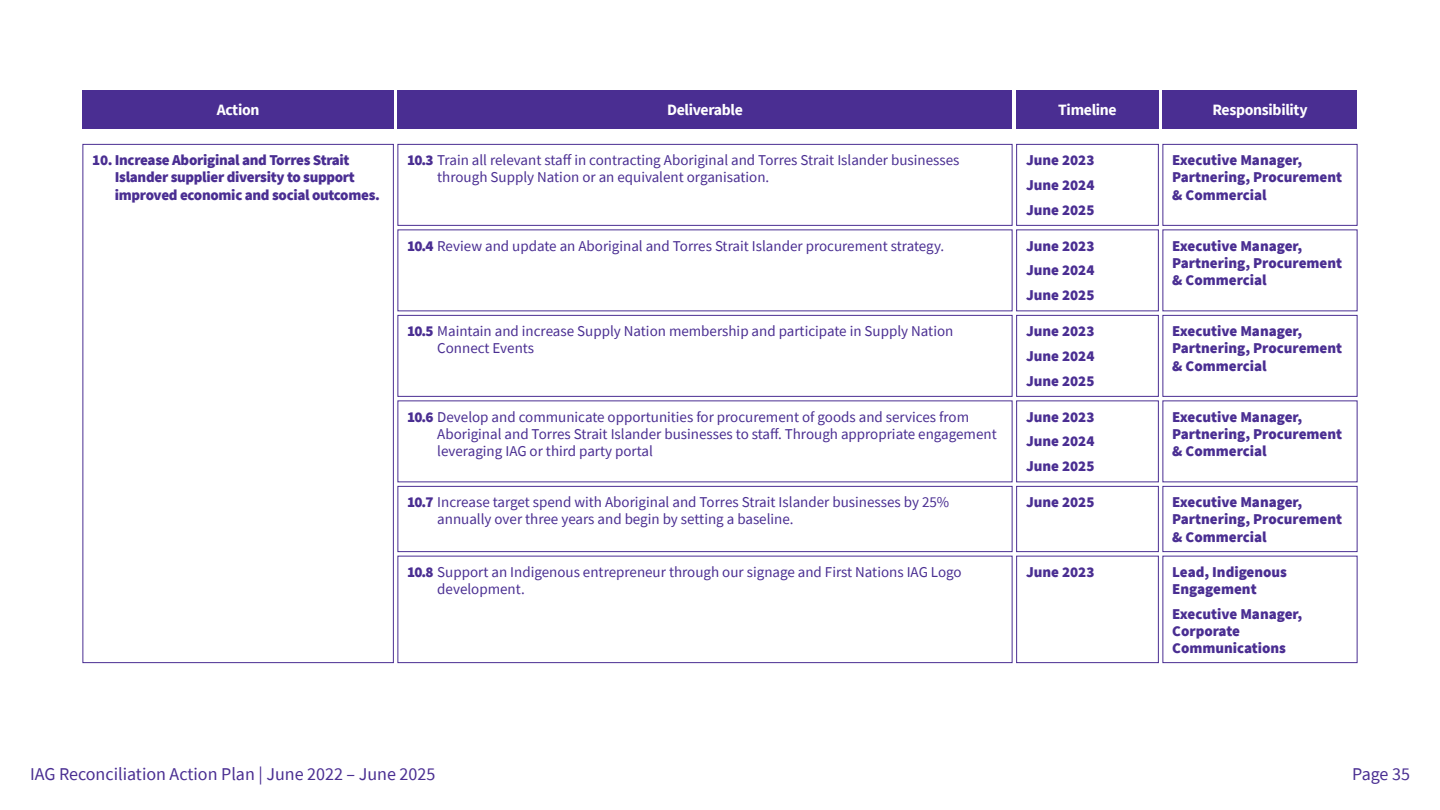
<style>
.page{position:relative;width:1440px;height:810px;background:#fff}
.page>*{position:absolute;margin:0;border:0;box-sizing:border-box;transform-origin:0 0}
.t1{font:18px "Source Sans Pro";color:#4a2e92}
.body_copy{font:700 15.75px "Source Sans Pro";letter-spacing:-.02em;color:#fff}
.body_copy-2{font:15px/17.2px "Source Sans Pro";color:#4a2e92}
.body_copy-3{font:900 15px/17.2px "Source Sans Pro";color:#4a2e92}
.body_copy-4{font:900 15px/17.2px "Source Sans Pro";letter-spacing:-.02em;color:#4a2e92}
.s1{font-weight:900}
</style>
<div class="page">
<div style="left:398px;top:90px;width:614px;height:39px;background:#4a2e92"></div>
<div style="left:1016px;top:90px;width:143px;height:39px;background:#4a2e92"></div>
<div style="left:1162px;top:90px;width:196px;height:39px;background:#4a2e92"></div>
<div style="left:82px;top:90px;width:312px;height:39px;background:#4a2e92"></div>
<div style="left:82px;top:144px;width:312px;height:519px;border:1px solid #4a2e92"></div>
<div style="left:398px;top:144px;width:614px;height:82px;border:1px solid #4a2e92"></div>
<div style="left:398px;top:315px;width:614px;height:82px;border:1px solid #4a2e92"></div>
<div style="left:398px;top:486px;width:614px;height:66px;border:1px solid #4a2e92"></div>
<div style="left:398px;top:556px;width:614px;height:107px;border:1px solid #4a2e92"></div>
<div style="left:1016px;top:144px;width:143px;height:82px;border:1px solid #4a2e92"></div>
<div style="left:1016px;top:230px;width:143px;height:81px;border:1px solid #4a2e92"></div>
<div style="left:1016px;top:315px;width:143px;height:82px;border:1px solid #4a2e92"></div>
<div style="left:1016px;top:400px;width:143px;height:82px;border:1px solid #4a2e92"></div>
<div style="left:1016px;top:486px;width:143px;height:66px;border:1px solid #4a2e92"></div>
<div style="left:1016px;top:556px;width:143px;height:107px;border:1px solid #4a2e92"></div>
<div style="left:1162px;top:144px;width:196px;height:82px;border:1px solid #4a2e92"></div>
<div style="left:1162px;top:315px;width:196px;height:82px;border:1px solid #4a2e92"></div>
<div style="left:1162px;top:486px;width:196px;height:66px;border:1px solid #4a2e92"></div>
<div style="left:1162px;top:556px;width:196px;height:107px;border:1px solid #4a2e92"></div>
<p class="body_copy" style="left:217px;top:100px;width:44px">Action</p>
<p class="body_copy" style="left:667px;top:100px;width:77px">Deliverable</p>
<p class="body_copy" style="left:1058px;top:100px;width:60px">Timeline</p>
<p class="body_copy" style="left:1212px;top:100px;width:97px">Responsibility</p>
<p class="body_copy-4" style="left:115px;top:151px;width:267px;text-indent:-22px">10. Increase Aboriginal and Torres Strait<br>Islander supplier diversity to support improved economic and social outcomes.</p>
<p class="body_copy-2" style="left:437px;top:151px;width:524px;text-indent:-30px"><span class="s1">10.3</span> Train all relevant staff in contracting Aboriginal and Torres Strait Islander businesses through Supply Nation or an equivalent organisation.</p>
<p class="body_copy-2" style="left:407px;top:237px;width:538px"><span class="s1">10.4</span> Review and update an Aboriginal and Torres Strait Islander procurement strategy.</p>
<p class="body_copy-3" style="left:1172px;top:151px;width:171px">Executive Manager,<br>Partnering, Procurement &amp; Commercial</p>
<p class="body_copy-3" style="left:1172px;top:237px;width:171px">Executive Manager,<br>Partnering, Procurement &amp; Commercial</p>
<p class="body_copy-3" style="left:1172px;top:322px;width:171px">Executive Manager,<br>Partnering, Procurement &amp; Commercial</p>
<p class="body_copy-3" style="left:1172px;top:408px;width:171px">Executive Manager,<br>Partnering, Procurement &amp; Commercial</p>
<p class="body_copy-3" style="left:1172px;top:493px;width:171px">Executive Manager,<br>Partnering, Procurement &amp; Commercial</p>
<p class="body_copy-3" style="left:1172px;top:563px;width:116px">Lead, Indigenous<br>Engagement</p>
<p class="body_copy-3" style="left:1172px;top:605px;width:131px">Executive Manager,<br>Corporate<br>Communications</p>
<p class="body_copy-3" style="left:1026px;top:151px;width:70px">June 2023</p>
<p class="body_copy-3" style="left:1026px;top:176px;width:70px">June 2024</p>
<p class="body_copy-3" style="left:1026px;top:201px;width:70px">June 2025</p>
<p class="body_copy-3" style="left:1026px;top:237px;width:70px">June 2023</p>
<p class="body_copy-3" style="left:1026px;top:261px;width:70px">June 2024</p>
<p class="body_copy-3" style="left:1026px;top:286px;width:70px">June 2025</p>
<p class="body_copy-3" style="left:1026px;top:322px;width:70px">June 2023</p>
<p class="body_copy-3" style="left:1026px;top:347px;width:70px">June 2024</p>
<p class="body_copy-3" style="left:1026px;top:372px;width:70px">June 2025</p>
<p class="body_copy-3" style="left:1026px;top:408px;width:70px">June 2023</p>
<p class="body_copy-3" style="left:1026px;top:432px;width:70px">June 2024</p>
<p class="body_copy-3" style="left:1026px;top:457px;width:70px">June 2025</p>
<p class="body_copy-3" style="left:1026px;top:493px;width:70px">June 2025</p>
<p class="body_copy-2" style="left:437px;top:322px;width:518px;text-indent:-30px"><span class="s1">10.5</span> Maintain and increase Supply Nation membership and participate in Supply Nation<br>Connect Events</p>
<p class="body_copy-2" style="left:437px;top:408px;width:561px;text-indent:-30px"><span class="s1">10.6</span> Develop and communicate opportunities for procurement of goods and services from<br>Aboriginal and Torres Strait Islander businesses to staff. Through appropriate engagement leveraging IAG or third party portal</p>
<p class="body_copy-2" style="left:437px;top:493px;width:514px;text-indent:-30px"><span class="s1">10.7</span> Increase target spend with Aboriginal and Torres Strait Islander businesses by 25% annually over three years and begin by setting a baseline.</p>
<p class="body_copy-2" style="left:437px;top:563px;width:526px;text-indent:-30px"><span class="s1">10.8</span> Support an Indigenous entrepreneur through our signage and First Nations IAG Logo development.</p>
<p class="body_copy-3" style="left:1026px;top:563px;width:70px">June 2023</p>
<p class="t1" style="left:30px;top:763px;width:407px">IAG Reconciliation Action Plan | June 2022 – June 2025</p>
<p class="t1" style="left:1352px;top:763px;width:59px">Page 35</p>
</div>
